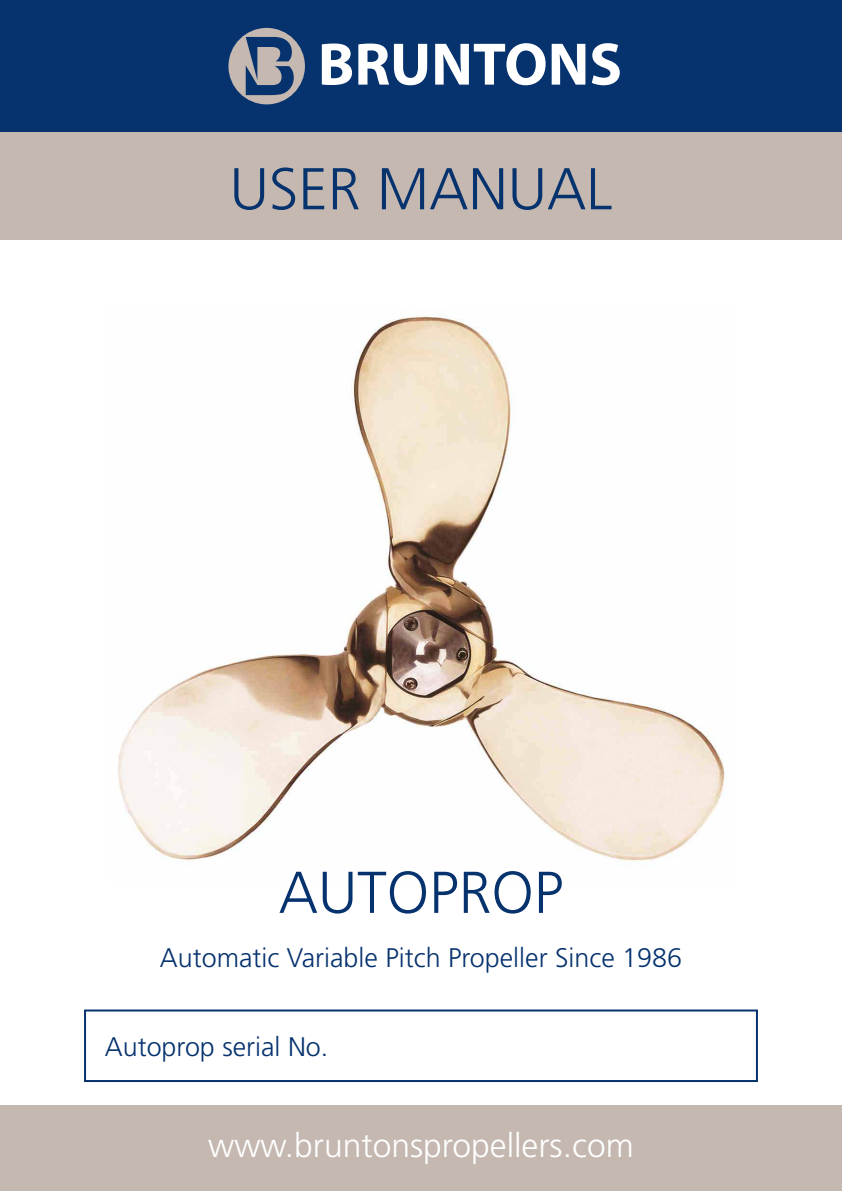
<style>
.page{position:relative;width:842px;height:1191px;background:#fff}
.page>*{position:absolute;margin:0;border:0;box-sizing:border-box;transform-origin:0 0}
.t1{font:300 58.8px "Frutiger";color:#06326e}
.t2{font:300 33.6px "Frutiger";color:#fff}
.t3{font:300 26.8px "Frutiger";color:#06326e}
</style>
<div class="page">
<div style="left:0;top:0;width:842px;height:132px;background:#06326e"></div>
<svg style="left:228px;top:27px;width:77px;height:78px"></svg>
<svg style="left:322px;top:44px;width:30px;height:41px"></svg>
<svg style="left:358px;top:44px;width:69px;height:41px"></svg>
<svg style="left:435px;top:43px;width:111px;height:42px"></svg>
<svg style="left:552px;top:44px;width:33px;height:41px"></svg>
<svg style="left:592px;top:43px;width:28px;height:42px"></svg>
<div style="left:84px;top:1009px;width:674px;height:73px;border:2px solid #06326e"></div>
<img style="left:118px;top:315px;width:607px;height:547px">
<div style="left:0;top:1106px;width:842px;height:85px;background:#c4b8b0"></div>
<div style="left:0;top:132px;width:842px;height:108px;background:#c4b8b0"></div>
<h1 class="t1" style="left:230px;top:156px;width:384px">USER MANUAL</h1>
<h1 class="t1" style="left:279px;top:859px;width:286px">AUTOPROP</h1>
<p class="t3" style="left:160px;top:942px;width:524px">Automatic Variable Pitch Propeller Since 1986</p>
<p class="t3" style="left:105px;top:1032px;width:225px">Autoprop serial No.</p>
<p class="t2" style="left:208px;top:1126px;width:427px">www.bruntonspropellers.com</p>
</div>
